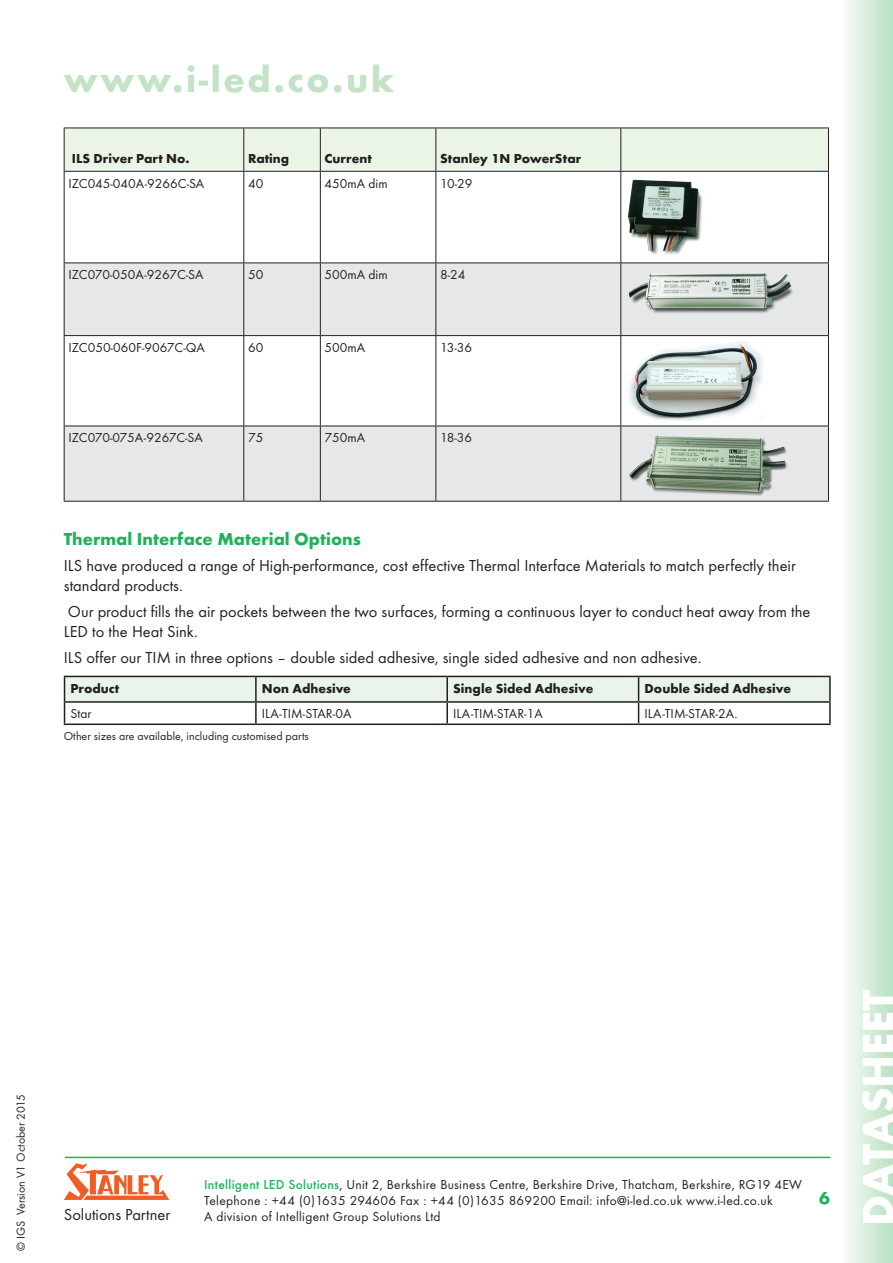
<style>
.page{position:relative;width:893px;height:1263px;background:#fff}
.page>*{position:absolute;margin:0;border:0;box-sizing:border-box;transform-origin:0 0}
.t1{font:700 45px "Futura T";color:#fff}
.t2{font:700 37.5px "Futura T";letter-spacing:.07em;color:#c3e2c6}
.Bodytext{font:700 18px "Futura T";color:#21b259}
.Bodytext-2{font:16.5px/19.8px "Futura T";color:#231f20}
.t3{font:13.5px/16.2px "Futura T";letter-spacing:.01em;color:#231f20}
.t4{font:700 13.5px "Futura T";color:#231f20}
.footnotes{font:12px "Futura T";color:#231f20}
.s1{font-weight:500;color:#21b259}
</style>
<div class="page">
<hr style="left:65px;top:1157px;width:765px;height:1px;background:#21b259">
<svg style="left:64px;top:1163px;width:105px;height:37px"></svg>
<div style="left:65px;top:129px;width:763px;height:42px;background:#eaf4e7"></div>
<svg style="left:65px;top:263px;width:763px;height:238px;fill:#e6e7e9"></svg>
<hr style="left:64px;top:172px;width:1px;height:90px;background:#231f20">
<hr style="left:243px;top:172px;width:1px;height:90px;background:#231f20">
<hr style="left:320px;top:172px;width:1px;height:90px;background:#231f20">
<hr style="left:435px;top:172px;width:1px;height:90px;background:#231f20">
<hr style="left:620px;top:172px;width:1px;height:90px;background:#231f20">
<hr style="left:828px;top:172px;width:1px;height:90px;background:#231f20">
<hr style="left:64px;top:262px;width:180px;height:1px;background:#231f20">
<hr style="left:64px;top:263px;width:1px;height:72px;background:#231f20">
<hr style="left:244px;top:262px;width:76px;height:1px;background:#231f20">
<hr style="left:243px;top:263px;width:1px;height:72px;background:#231f20">
<hr style="left:320px;top:262px;width:116px;height:1px;background:#231f20">
<hr style="left:320px;top:263px;width:1px;height:72px;background:#231f20">
<hr style="left:436px;top:262px;width:185px;height:1px;background:#231f20">
<hr style="left:435px;top:263px;width:1px;height:72px;background:#231f20">
<hr style="left:621px;top:262px;width:208px;height:1px;background:#231f20">
<hr style="left:620px;top:263px;width:1px;height:72px;background:#231f20">
<hr style="left:828px;top:263px;width:1px;height:72px;background:#231f20">
<hr style="left:64px;top:335px;width:180px;height:1px;background:#231f20">
<hr style="left:64px;top:336px;width:1px;height:90px;background:#231f20">
<hr style="left:244px;top:335px;width:76px;height:1px;background:#231f20">
<hr style="left:243px;top:336px;width:1px;height:90px;background:#231f20">
<hr style="left:320px;top:335px;width:116px;height:1px;background:#231f20">
<hr style="left:320px;top:336px;width:1px;height:90px;background:#231f20">
<hr style="left:436px;top:335px;width:185px;height:1px;background:#231f20">
<hr style="left:435px;top:336px;width:1px;height:90px;background:#231f20">
<hr style="left:621px;top:335px;width:208px;height:1px;background:#231f20">
<hr style="left:620px;top:336px;width:1px;height:90px;background:#231f20">
<hr style="left:828px;top:336px;width:1px;height:90px;background:#231f20">
<hr style="left:64px;top:426px;width:180px;height:1px;background:#231f20">
<hr style="left:64px;top:426px;width:1px;height:75px;background:#231f20">
<hr style="left:244px;top:426px;width:76px;height:1px;background:#231f20">
<hr style="left:243px;top:426px;width:1px;height:75px;background:#231f20">
<hr style="left:320px;top:426px;width:116px;height:1px;background:#231f20">
<hr style="left:320px;top:426px;width:1px;height:75px;background:#231f20">
<hr style="left:436px;top:426px;width:185px;height:1px;background:#231f20">
<hr style="left:435px;top:426px;width:1px;height:75px;background:#231f20">
<hr style="left:621px;top:426px;width:208px;height:1px;background:#231f20">
<hr style="left:620px;top:426px;width:1px;height:75px;background:#231f20">
<hr style="left:828px;top:426px;width:1px;height:75px;background:#231f20">
<hr style="left:64px;top:501px;width:180px;height:1px;background:#231f20">
<hr style="left:244px;top:501px;width:76px;height:1px;background:#231f20">
<hr style="left:320px;top:501px;width:116px;height:1px;background:#231f20">
<hr style="left:436px;top:501px;width:185px;height:1px;background:#231f20">
<hr style="left:621px;top:501px;width:208px;height:1px;background:#231f20">
<hr style="left:64px;top:128px;width:180px;height:1px;background:#231f20">
<hr style="left:64px;top:128px;width:1px;height:43px;background:#231f20">
<hr style="left:244px;top:128px;width:76px;height:1px;background:#231f20">
<hr style="left:243px;top:128px;width:1px;height:43px;background:#231f20">
<hr style="left:320px;top:128px;width:116px;height:1px;background:#231f20">
<hr style="left:320px;top:128px;width:1px;height:43px;background:#231f20">
<hr style="left:436px;top:128px;width:185px;height:1px;background:#231f20">
<hr style="left:435px;top:128px;width:1px;height:43px;background:#231f20">
<hr style="left:621px;top:128px;width:208px;height:1px;background:#231f20">
<hr style="left:620px;top:128px;width:1px;height:43px;background:#231f20">
<hr style="left:828px;top:128px;width:1px;height:43px;background:#231f20">
<hr style="left:64px;top:171px;width:180px;height:1px;background:#231f20">
<hr style="left:244px;top:171px;width:76px;height:1px;background:#231f20">
<hr style="left:320px;top:171px;width:116px;height:1px;background:#231f20">
<hr style="left:436px;top:171px;width:185px;height:1px;background:#231f20">
<hr style="left:621px;top:171px;width:208px;height:1px;background:#231f20">
<img style="left:627px;top:179px;width:75px;height:76px">
<img style="left:625px;top:269px;width:175px;height:56px">
<img style="left:625px;top:342px;width:143px;height:78px">
<img style="left:625px;top:432px;width:164px;height:63px">
<hr style="left:639px;top:676px;width:192px;height:1px;background:#231f20">
<hr style="left:829px;top:677px;width:2px;height:24px;background:#231f20">
<hr style="left:639px;top:701px;width:192px;height:2px;background:#231f20">
<svg style="left:64px;top:676px;width:766px;height:47px"></svg>
<hr style="left:829px;top:703px;width:2px;height:20px;background:#231f20">
<hr style="left:64px;top:723px;width:192px;height:2px;background:#231f20">
<hr style="left:256px;top:723px;width:191px;height:2px;background:#231f20">
<hr style="left:447px;top:723px;width:192px;height:2px;background:#231f20">
<hr style="left:639px;top:723px;width:192px;height:2px;background:#231f20">
<div style="left:840px;top:0;width:53px;height:1263px;background:linear-gradient(to right,#fdfdfc,#b9e0c1)"></div>
<h2 class="t2" style="left:64px;top:57px;width:332px">www.i-led.co.uk</h2>
<p class="t4" style="left:72px;top:150px;width:119px">ILS Driver Part No.</p>
<p class="t4" style="left:248px;top:150px;width:43px">Rating</p>
<p class="t4" style="left:325px;top:150px;width:49px">Current</p>
<p class="t4" style="left:440px;top:150px;width:143px">Stanley 1N PowerStar</p>
<p class="t3" style="left:68px;top:175px;width:137px">IZC045-040A-9266C-SA</p>
<p class="t3" style="left:248px;top:175px;width:17px">40</p>
<p class="t3" style="left:325px;top:175px;width:64px">450mA dim</p>
<p class="t3" style="left:440px;top:175px;width:34px">10-29</p>
<p class="t3" style="left:68px;top:266px;width:136px">IZC070-050A-9267C-SA</p>
<p class="t3" style="left:248px;top:266px;width:17px">50</p>
<p class="t3" style="left:325px;top:266px;width:64px">500mA dim</p>
<p class="t3" style="left:440px;top:266px;width:27px">8-24</p>
<p class="t3" style="left:68px;top:339px;width:138px">IZC050-060F-9067C-QA</p>
<p class="t3" style="left:248px;top:339px;width:17px">60</p>
<p class="t3" style="left:325px;top:339px;width:42px">500mA</p>
<p class="t3" style="left:440px;top:339px;width:34px">13-36</p>
<p class="t3" style="left:68px;top:430px;width:136px">IZC070-075A-9267C-SA</p>
<p class="t3" style="left:248px;top:430px;width:17px">75</p>
<p class="t3" style="left:325px;top:430px;width:42px">750mA</p>
<p class="t3" style="left:440px;top:430px;width:34px">18-36</p>
<p class="Bodytext" style="left:64px;top:528px;width:299px">Thermal Interface Material Options</p>
<p class="Bodytext-2" style="left:64px;top:556px;width:734px">ILS have produced a range of High-performance, cost effective Thermal Interface Materials to match perfectly their standard products.</p>
<p class="Bodytext-2" style="left:64px;top:602px;width:748px">Our product fills the air pockets between the two surfaces, forming a continuous layer to conduct heat away from the<br>LED to the Heat Sink.</p>
<p class="Bodytext-2" style="left:64px;top:648px;width:639px">ILS offer our TIM in three options – double sided adhesive, single sided adhesive and non adhesive.</p>
<p class="t4" style="left:71px;top:680px;width:50px">Product</p>
<p class="t4" style="left:262px;top:680px;width:91px">Non Adhesive</p>
<p class="t4" style="left:453px;top:680px;width:142px">Single Sided Adhesive</p>
<p class="t4" style="left:645px;top:680px;width:148px">Double Sided Adhesive</p>
<p class="t3" style="left:71px;top:706px;width:23px">Star</p>
<p class="t3" style="left:262px;top:706px;width:91px">ILA-TIM-STAR-0A</p>
<p class="t3" style="left:453px;top:706px;width:91px">ILA-TIM-STAR-1A</p>
<p class="t3" style="left:645px;top:706px;width:95px">ILA-TIM-STAR-2A.</p>
<p class="footnotes" style="left:64px;top:729px;width:247px">Other sizes are available, including customised parts</p>
<p class="footnotes" style="left:14px;top:1251px;width:159px;rotate:-90deg">© IGS Version V1 October 2015</p>
<p class="Bodytext-2" style="left:64px;top:1204px;width:108px">Solutions Partner</p>
<p class="t3" style="left:204px;top:1176px;width:599px"><span class="s1">Intelligent LED Solutions</span>, Unit 2, Berkshire Business Centre, Berkshire Drive, Thatcham, Berkshire, RG19 4EW<br>Telephone : +44 (0)1635 294606 Fax : +44 (0)1635 869200 Email: info@i-led.co.uk www.i-led.co.uk<br>A division of Intelligent Group Solutions Ltd</p>
<h3 class="Bodytext" style="left:819px;top:1187px;width:12px">6</h3>
<h1 class="t1" style="left:851px;top:1226px;width:238px;rotate:-90deg">DATASHEET</h1>
</div>
